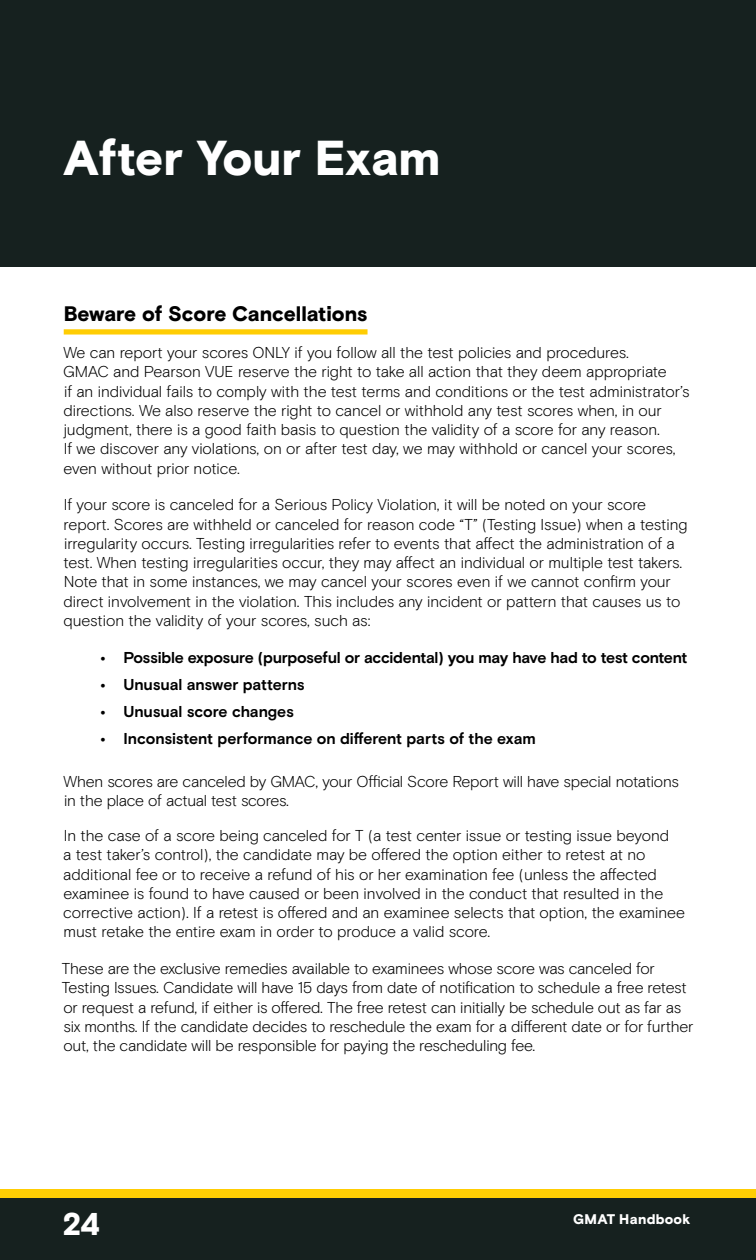
<style>
.page{position:relative;width:756px;height:1260px;background:#fff}
.page>*{position:absolute;margin:0;border:0;box-sizing:border-box;transform-origin:0 0}
.t1{font:900 49px "Basis Grotesque Pro";color:#fff}
.t2{font:900 31.5px "Basis Grotesque Pro";color:#fff}
.t3{font:900 21px "Basis Grotesque Pro";letter-spacing:-.01em;color:#000}
.t4{font:300 15.75px/19.2px "Basis Grotesque Pro";letter-spacing:-.01em;color:#000}
.t5{font:700 15.75px "Basis Grotesque Pro";letter-spacing:-.015em;color:#000}
.t6{font:900 14px "Basis Grotesque Pro";letter-spacing:.02em;color:#fff}
</style>
<div class="page">
<div style="left:64px;top:329px;width:304px;height:6px;background:#ffcd03"></div>
<div style="left:0;top:0;width:756px;height:267px;background:#16211f"></div>
<div style="left:0;top:1198px;width:756px;height:62px;background:#16211f"></div>
<svg style="left:753px;top:1189px;width:3px;height:9px"></svg>
<div style="left:0;top:1189px;width:753px;height:9px;background:#ffcd03"></div>
<h1 class="t1" style="left:63px;top:129px;width:379px">After Your Exam</h1>
<h3 class="t3" style="left:64px;top:302px;width:305px">Beware of Score Cancellations</h3>
<p class="t4" style="left:63px;top:343px;width:628px">We can report your scores ONLY if you follow all the test policies and procedures.<br>GMAC and Pearson VUE reserve the right to take all action that they deem appropriate<br>if an individual fails to comply with the test terms and conditions or the test administrator’s directions. We also reserve the right to cancel or withhold any test scores when, in our judgment, there is a good faith basis to question the validity of a score for any reason.<br>If we discover any violations, on or after test day, we may withhold or cancel your scores, even without prior notice.</p>
<p class="t4" style="left:63px;top:495px;width:626px">If your score is canceled for a Serious Policy Violation, it will be noted on your score report. Scores are withheld or canceled for reason code “T” (Testing Issue) when a testing irregularity occurs. Testing irregularities refer to events that affect the administration of a test. When testing irregularities occur, they may affect an individual or multiple test takers.<br>Note that in some instances, we may cancel your scores even if we cannot confirm your direct involvement in the violation. This includes any incident or pattern that causes us to question the validity of your scores, such as:</p>
<p class="t5" style="left:100px;top:648px;width:589px">• Possible exposure (purposeful or accidental) you may have had to test content</p>
<p class="t5" style="left:100px;top:675px;width:206px">• Unusual answer patterns</p>
<p class="t5" style="left:100px;top:702px;width:195px">• Unusual score changes</p>
<p class="t5" style="left:100px;top:729px;width:437px">• Inconsistent performance on different parts of the exam</p>
<p class="t4" style="left:64px;top:772px;width:617px">When scores are canceled by GMAC, your Official Score Report will have special notations in the place of actual test scores.</p>
<p class="t4" style="left:63px;top:826px;width:623px">In the case of a score being canceled for T (a test center issue or testing issue beyond<br>a test taker’s control), the candidate may be offered the option either to retest at no additional fee or to receive a refund of his or her examination fee (unless the affected examinee is found to have caused or been involved in the conduct that resulted in the corrective action). If a retest is offered and an examinee selects that option, the examinee must retake the entire exam in order to produce a valid score.</p>
<p class="t4" style="left:62px;top:959px;width:633px">These are the exclusive remedies available to examinees whose score was canceled for Testing Issues. Candidate will have 15 days from date of notification to schedule a free retest or request a refund, if either is offered. The free retest can initially be schedule out as far as six months. If the candidate decides to reschedule the exam for a different date or for further out, the candidate will be responsible for paying the rescheduling fee.</p>
<h2 class="t2" style="left:63px;top:1205px;width:38px">24</h2>
<p class="t6" style="left:573px;top:1211px;width:119px">GMAT Handbook</p>
</div>
